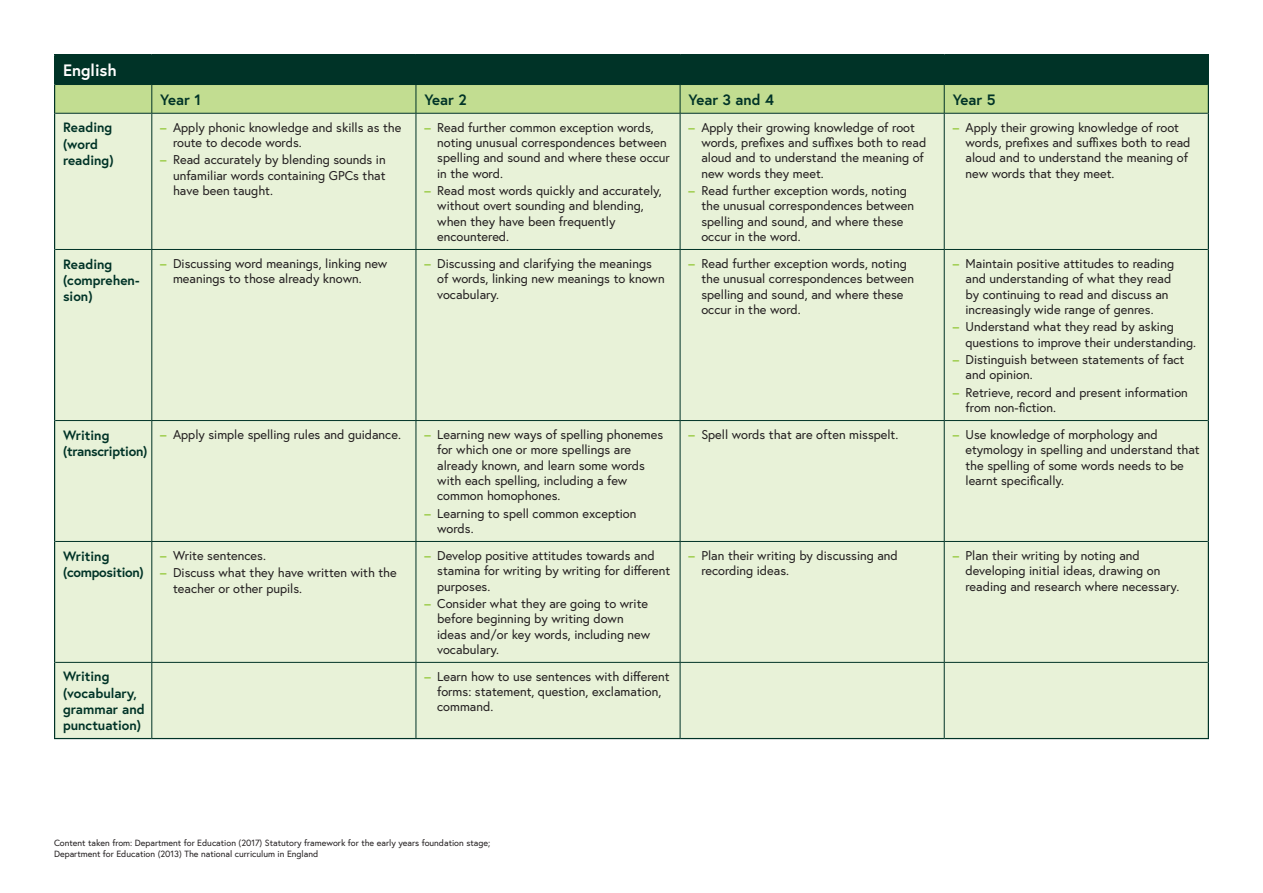
<style>
.page{position:relative;width:1263px;height:893px;background:#fff}
.page>*{position:absolute;margin:0;border:0;box-sizing:border-box;transform-origin:0 0}
.t1{font:700 16.5px "Europa";color:#fff}
.t2{font:700 15px "Europa";color:#003327}
.t3{font:700 13.5px/16.2px "Europa";color:#003327}
.t4{font:700 13.5px/16.2px "Europa";letter-spacing:-.02em;color:#003327}
.t5{font:12.75px/15.3px "Europa";color:#231f20}
.t6{font:9px "Europa";color:#231f20}
.s1{font-weight:700;color:#9ccc49}
</style>
<div class="page">
<div style="left:55px;top:55px;width:1153px;height:30px;background:#003327"></div>
<div style="left:55px;top:114px;width:1153px;height:624px;background:#e8f2d8"></div>
<hr style="left:54px;top:54px;width:98px;height:1px;background:#003327">
<hr style="left:54px;top:55px;width:1px;height:30px;background:#003327">
<hr style="left:152px;top:54px;width:264px;height:1px;background:#003327">
<hr style="left:416px;top:54px;width:264px;height:1px;background:#003327">
<hr style="left:680px;top:54px;width:264px;height:1px;background:#003327">
<hr style="left:944px;top:54px;width:265px;height:1px;background:#003327">
<hr style="left:1208px;top:55px;width:1px;height:30px;background:#003327">
<hr style="left:54px;top:113px;width:1px;height:136px;background:#003327">
<hr style="left:1208px;top:113px;width:1px;height:136px;background:#003327">
<hr style="left:54px;top:249px;width:1px;height:172px;background:#003327">
<hr style="left:1208px;top:249px;width:1px;height:172px;background:#003327">
<hr style="left:54px;top:421px;width:1px;height:120px;background:#003327">
<hr style="left:1208px;top:421px;width:1px;height:120px;background:#003327">
<hr style="left:54px;top:541px;width:1px;height:121px;background:#003327">
<hr style="left:1208px;top:541px;width:1px;height:121px;background:#003327">
<hr style="left:54px;top:662px;width:1px;height:76px;background:#003327">
<hr style="left:1208px;top:662px;width:1px;height:76px;background:#003327">
<hr style="left:54px;top:738px;width:98px;height:1px;background:#003327">
<hr style="left:152px;top:738px;width:264px;height:1px;background:#003327">
<hr style="left:416px;top:738px;width:264px;height:1px;background:#003327">
<hr style="left:680px;top:738px;width:264px;height:1px;background:#003327">
<hr style="left:944px;top:738px;width:265px;height:1px;background:#003327">
<div style="left:54px;top:85px;width:1155px;height:28px;background:#c2dd91"></div>
<hr style="left:55px;top:113px;width:97px;height:1px;background:#003327">
<hr style="left:152px;top:113px;width:264px;height:1px;background:#003327">
<hr style="left:151px;top:114px;width:1px;height:135px;background:#003327">
<hr style="left:416px;top:113px;width:264px;height:1px;background:#003327">
<hr style="left:416px;top:114px;width:1px;height:135px;background:#003327">
<hr style="left:680px;top:113px;width:264px;height:1px;background:#003327">
<hr style="left:680px;top:114px;width:1px;height:135px;background:#003327">
<hr style="left:944px;top:113px;width:264px;height:1px;background:#003327">
<hr style="left:944px;top:114px;width:1px;height:135px;background:#003327">
<hr style="left:55px;top:249px;width:97px;height:1px;background:#003327">
<hr style="left:152px;top:249px;width:264px;height:1px;background:#003327">
<hr style="left:151px;top:250px;width:1px;height:170px;background:#003327">
<hr style="left:416px;top:249px;width:264px;height:1px;background:#003327">
<hr style="left:416px;top:250px;width:1px;height:170px;background:#003327">
<hr style="left:680px;top:249px;width:264px;height:1px;background:#003327">
<hr style="left:680px;top:250px;width:1px;height:170px;background:#003327">
<hr style="left:944px;top:249px;width:264px;height:1px;background:#003327">
<hr style="left:944px;top:250px;width:1px;height:170px;background:#003327">
<hr style="left:55px;top:420px;width:97px;height:1px;background:#003327">
<hr style="left:152px;top:420px;width:264px;height:1px;background:#003327">
<hr style="left:151px;top:421px;width:1px;height:120px;background:#003327">
<hr style="left:416px;top:420px;width:264px;height:1px;background:#003327">
<hr style="left:416px;top:421px;width:1px;height:120px;background:#003327">
<hr style="left:680px;top:420px;width:264px;height:1px;background:#003327">
<hr style="left:680px;top:421px;width:1px;height:120px;background:#003327">
<hr style="left:944px;top:420px;width:264px;height:1px;background:#003327">
<hr style="left:944px;top:421px;width:1px;height:120px;background:#003327">
<hr style="left:55px;top:541px;width:97px;height:1px;background:#003327">
<hr style="left:152px;top:541px;width:264px;height:1px;background:#003327">
<hr style="left:151px;top:542px;width:1px;height:120px;background:#003327">
<hr style="left:416px;top:541px;width:264px;height:1px;background:#003327">
<hr style="left:416px;top:542px;width:1px;height:120px;background:#003327">
<hr style="left:680px;top:541px;width:264px;height:1px;background:#003327">
<hr style="left:680px;top:542px;width:1px;height:120px;background:#003327">
<hr style="left:944px;top:541px;width:264px;height:1px;background:#003327">
<hr style="left:944px;top:542px;width:1px;height:120px;background:#003327">
<hr style="left:55px;top:662px;width:97px;height:1px;background:#003327">
<hr style="left:152px;top:662px;width:264px;height:1px;background:#003327">
<hr style="left:151px;top:663px;width:1px;height:75px;background:#003327">
<hr style="left:416px;top:662px;width:264px;height:1px;background:#003327">
<hr style="left:416px;top:663px;width:1px;height:75px;background:#003327">
<hr style="left:680px;top:662px;width:264px;height:1px;background:#003327">
<hr style="left:680px;top:663px;width:1px;height:75px;background:#003327">
<hr style="left:944px;top:662px;width:264px;height:1px;background:#003327">
<hr style="left:944px;top:663px;width:1px;height:75px;background:#003327">
<p class="t1" style="left:63px;top:59px;width:55px">English</p>
<p class="t2" style="left:160px;top:89px;width:42px">Year 1</p>
<p class="t2" style="left:424px;top:89px;width:44px">Year 2</p>
<p class="t2" style="left:689px;top:89px;width:87px">Year 3 and 4</p>
<p class="t2" style="left:953px;top:89px;width:44px">Year 5</p>
<p class="t3" style="left:63px;top:119px;width:52px">Reading (word reading)</p>
<p class="t5" style="left:173px;top:119px;width:230px;text-indent:-13px"><span class="s1">–</span> Apply phonic knowledge and skills as the route to decode words.</p>
<p class="t5" style="left:173px;top:152px;width:214px;text-align:justify;text-indent:-13px"><span class="s1">–</span> Read accurately by blending sounds in unfamiliar words containing GPCs that have been taught.</p>
<p class="t5" style="left:437px;top:119px;width:234px;text-indent:-13px"><span class="s1">–</span> Read further common exception words, noting unusual correspondences between spelling and sound and where these occur in the word.</p>
<p class="t5" style="left:437px;top:183px;width:226px;text-indent:-13px"><span class="s1">–</span> Read most words quickly and accurately, without overt sounding and blending, when they have been frequently encountered.</p>
<p class="t5" style="left:701px;top:119px;width:226px;text-indent:-13px"><span class="s1">–</span> Apply their growing knowledge of root words, prefixes and suffixes both to read aloud and to understand the meaning of new words they meet.</p>
<p class="t5" style="left:701px;top:183px;width:214px;text-indent:-13px"><span class="s1">–</span> Read further exception words, noting the unusual correspondences between spelling and sound, and where these occur in the word.</p>
<p class="t5" style="left:965px;top:119px;width:226px;text-indent:-13px"><span class="s1">–</span> Apply their growing knowledge of root words, prefixes and suffixes both to read aloud and to understand the meaning of new words that they meet.</p>
<p class="t3" style="left:63px;top:255px;width:78px">Reading (comprehen&shy;sion)</p>
<p class="t5" style="left:173px;top:256px;width:216px;text-indent:-13px"><span class="s1">–</span> Discussing word meanings, linking new meanings to those already known.</p>
<p class="t5" style="left:437px;top:256px;width:229px;text-indent:-13px"><span class="s1">–</span> Discussing and clarifying the meanings of words, linking new meanings to known vocabulary.</p>
<p class="t5" style="left:701px;top:256px;width:214px;text-indent:-13px"><span class="s1">–</span> Read further exception words, noting the unusual correspondences between spelling and sound, and where these occur in the word.</p>
<p class="t5" style="left:965px;top:256px;width:210px;text-indent:-13px"><span class="s1">–</span> Maintain positive attitudes to reading and understanding of what they read by continuing to read and discuss an increasingly wide range of genres.</p>
<p class="t5" style="left:965px;top:319px;width:232px;text-indent:-13px"><span class="s1">–</span> Understand what they read by asking questions to improve their understanding.</p>
<p class="t5" style="left:965px;top:352px;width:220px;text-indent:-13px"><span class="s1">–</span> Distinguish between statements of fact and opinion.</p>
<p class="t5" style="left:965px;top:384px;width:224px;text-indent:-13px"><span class="s1">–</span> Retrieve, record and present information from non-fiction.</p>
<p class="t4" style="left:63px;top:426px;width:86px">Writing (transcription)</p>
<p class="t5" style="left:160px;top:427px;width:242px"><span class="s1">–</span> Apply simple spelling rules and guidance.</p>
<p class="t5" style="left:437px;top:427px;width:228px;text-indent:-13px"><span class="s1">–</span> Learning new ways of spelling phonemes for which one or more spellings are already known, and learn some words with each spelling, including a few common homophones.</p>
<p class="t5" style="left:437px;top:505px;width:201px;text-indent:-13px"><span class="s1">–</span> Learning to spell common exception words.</p>
<p class="t5" style="left:689px;top:427px;width:211px"><span class="s1">–</span> Spell words that are often misspelt.</p>
<p class="t5" style="left:965px;top:427px;width:236px;text-indent:-13px"><span class="s1">–</span> Use knowledge of morphology and etymology in spelling and understand that the spelling of some words needs to be learnt specifically.</p>
<p class="t4" style="left:63px;top:547px;width:82px">Writing (composition)</p>
<p class="t5" style="left:160px;top:548px;width:107px"><span class="s1">–</span> Write sentences.</p>
<p class="t5" style="left:173px;top:565px;width:225px;text-indent:-13px"><span class="s1">–</span> Discuss what they have written with the teacher or other pupils.</p>
<p class="t5" style="left:437px;top:548px;width:234px;text-indent:-13px"><span class="s1">–</span> Develop positive attitudes towards and stamina for writing by writing for different purposes.</p>
<p class="t5" style="left:437px;top:596px;width:215px;text-indent:-13px"><span class="s1">–</span> Consider what they are going to write before beginning by writing down ideas and/or key words, including new vocabulary.</p>
<p class="t3" style="left:63px;top:668px;width:83px">Writing (vocabulary, grammar and punctuation)</p>
<p class="t5" style="left:437px;top:668px;width:234px;text-indent:-13px"><span class="s1">–</span> Learn how to use sentences with different forms: statement, question, exclamation, command.</p>
<p class="t5" style="left:701px;top:548px;width:198px;text-indent:-13px"><span class="s1">–</span> Plan their writing by discussing and recording ideas.</p>
<p class="t5" style="left:965px;top:548px;width:215px;text-indent:-13px"><span class="s1">–</span> Plan their writing by noting and developing initial ideas, drawing on reading and research where necessary.</p>
<p class="t6" style="left:54px;top:837px;width:438px">Content taken from: Department for Education (2017) Statutory framework for the early years foundation stage;</p>
<p class="t6" style="left:54px;top:848px;width:266px">Department for Education (2013) The national curriculum in England</p>
</div>
